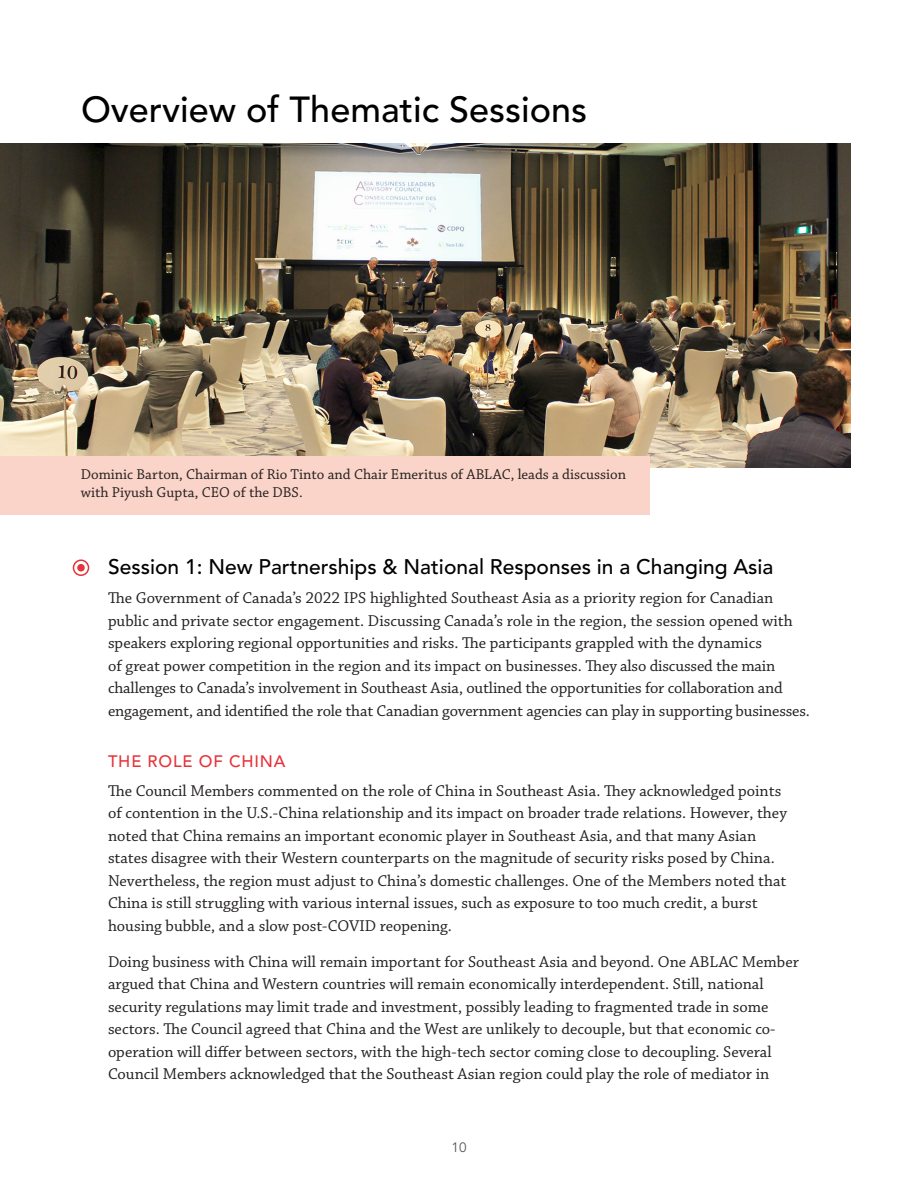
<style>
.page{position:relative;width:918px;height:1188px;background:#fff}
.page>*{position:absolute;margin:0;border:0;box-sizing:border-box;transform-origin:0 0}
.t1{font:500 36px "Avenir LT Std";color:#000}
.t2{font:500 21px "Avenir LT Std";color:#000}
.Body{font:16.5px/22.5px "Chaparral Pro";color:#231f20}
.t3{font:500 16.5px "Avenir LT Std";letter-spacing:.05em;color:#e63238}
.t4{font:15px/18px "Chaparral Pro";color:#231f20}
.t5{font:13.5px "Avenir LT Std";color:#57585a}
</style>
<div class="page">
<img style="left:0;top:143px;width:850px;height:325px">
<div style="left:73px;top:559px;width:16px;height:17px;border:2px solid #e63238;border-radius:50%"></div>
<div style="left:77px;top:564px;width:8px;height:8px;background:#e63238;border-radius:50%"></div>
<div style="left:0;top:457px;width:650px;height:58px;background:#fad4c8"></div>
<h1 class="t1" style="left:81px;top:88px;width:508px">Overview of Thematic Sessions</h1>
<p class="t4" style="left:81px;top:466px;width:547px">Dominic Barton, Chairman of Rio Tinto and Chair Emeritus of ABLAC, leads a discussion with Piyush Gupta, CEO of the DBS.</p>
<h2 class="t2" style="left:108px;top:554px;width:667px">Session 1: New Partnerships &amp; National Responses in a Changing Asia</h2>
<p class="Body" style="left:108px;top:587px;width:704px">The Government of Canada’s 2022 IPS highlighted Southeast Asia as a priority region for Canadian public and private sector engagement. Discussing Canada’s role in the region, the session opened with speakers exploring regional opportunities and risks. The participants grappled with the dynamics<br>of great power competition in the region and its impact on businesses. They also discussed the main challenges to Canada’s involvement in Southeast Asia, outlined the opportunities for collaboration and engagement, and identified the role that Canadian government agencies can play in supporting businesses.</p>
<h3 class="t3" style="left:108px;top:751px;width:179px">THE ROLE OF CHINA</h3>
<p class="Body" style="left:108px;top:780px;width:681px">The Council Members commented on the role of China in Southeast Asia. They acknowledged points of contention in the U.S.-China relationship and its impact on broader trade relations. However, they noted that China remains an important economic player in Southeast Asia, and that many Asian states disagree with their Western counterparts on the magnitude of security risks posed by China.<br>Nevertheless, the region must adjust to China’s domestic challenges. One of the Members noted that China is still struggling with various internal issues, such as exposure to too much credit, a burst housing bubble, and a slow post-COVID reopening.</p>
<p class="Body" style="left:108px;top:951px;width:692px">Doing business with China will remain important for Southeast Asia and beyond. One ABLAC Member argued that China and Western countries will remain economically interdependent. Still, national security regulations may limit trade and investment, possibly leading to fragmented trade in some sectors. The Council agreed that China and the West are unlikely to decouple, but that economic co&shy;operation will differ between sectors, with the high-tech sector coming close to decoupling. Several Council Members acknowledged that the Southeast Asian region could play the role of mediator in</p>
<p class="t5" style="left:451px;top:1140px;width:17px">10</p>
</div>
